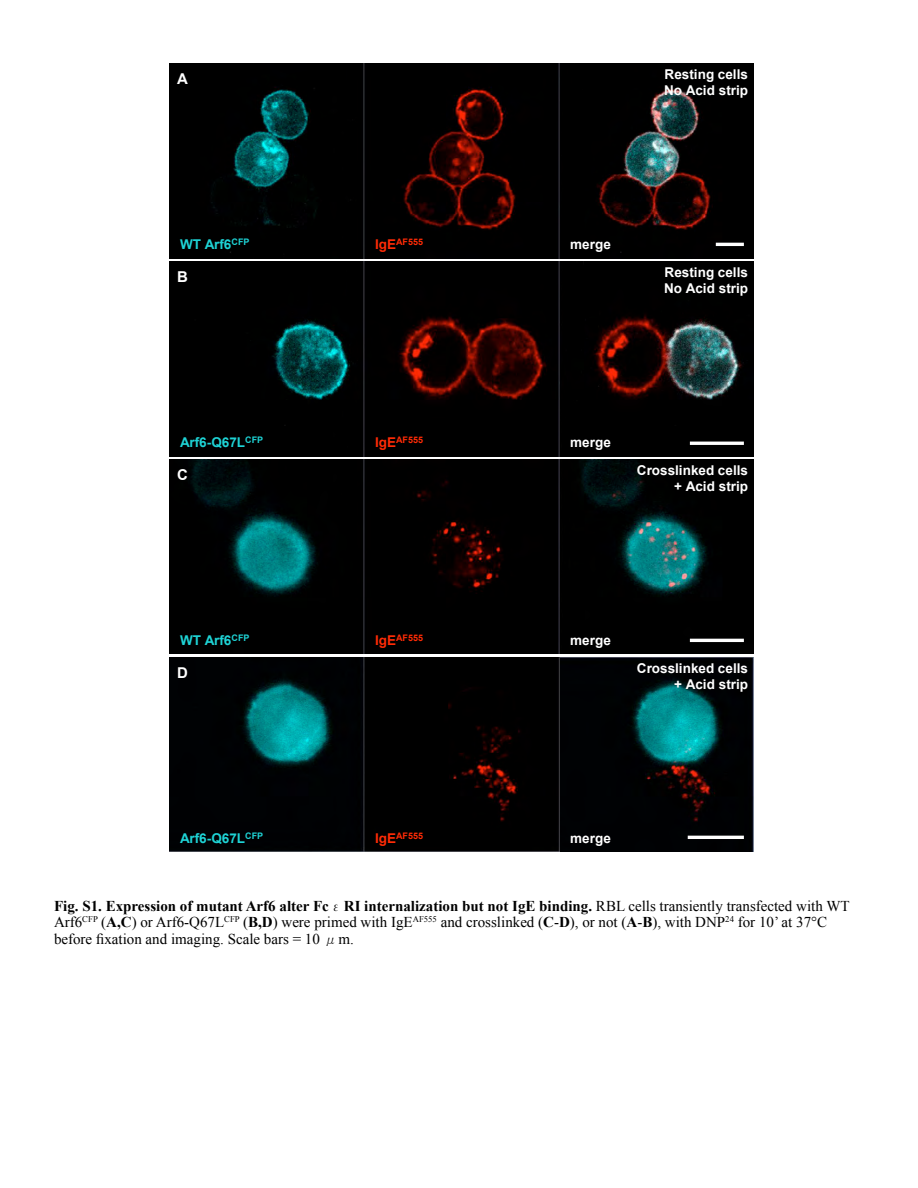
<style>
.page{position:relative;width:918px;height:1188px;background:#fff}
.page>*{position:absolute;margin:0;border:0;box-sizing:border-box;transform-origin:0 0}
.t1{font:15px/16.5px "Times New Roman";color:#000}
.t2{font:700 15px "Arial";color:#fff}
.t3{font:700 13.5px/16.2px "Arial";color:#fff}
.t4{font:700 13.5px "Arial";color:#1ed3d5}
.t5{font:700 9px "Arial";letter-spacing:.005em;color:#ff2b06}
.s1{font-size:13.5px}
.s2{font-weight:700}
.s3{font-family:"MS Mincho"}
</style>
<div class="page">
<img style="left:169px;top:658px;width:584px;height:194px">
<img style="left:169px;top:64px;width:584px;height:194px">
<img style="left:169px;top:262px;width:584px;height:194px">
<img style="left:169px;top:460px;width:584px;height:194px">
<hr style="left:716px;top:243px;width:28px;height:3px;background:#fff">
<hr style="left:690px;top:442px;width:54px;height:3px;background:#fff">
<hr style="left:690px;top:639px;width:54px;height:3px;background:#fff">
<hr style="left:688px;top:836px;width:56px;height:3px;background:#fff">
<p class="t2" style="left:177px;top:68px;width:12px">A</p>
<p class="t3" style="left:664px;top:66px;width:85px">Resting cells<br>No Acid strip</p>
<p class="t4" style="left:180px;top:236px;width:71px">WT Arf6<sup>CFP</sup></p>
<p class="t5" style="left:375px;top:236px;width:49px"><span class="s1">IgE</span>AF555</p>
<p class="t3" style="left:570px;top:237px;width:42px">merge</p>
<p class="t2" style="left:177px;top:267px;width:12px">B</p>
<p class="t3" style="left:664px;top:264px;width:85px">Resting cells<br>No Acid strip</p>
<p class="t4" style="left:180px;top:434px;width:85px">Arf6-Q67L<sup>CFP</sup></p>
<p class="t5" style="left:375px;top:434px;width:50px"><span class="s1">IgE</span>AF555</p>
<p class="t3" style="left:570px;top:435px;width:42px">merge</p>
<p class="t2" style="left:177px;top:465px;width:12px">C</p>
<p class="t3" style="left:637px;top:462px;width:113px;text-align:right">Crosslinked cells + Acid strip</p>
<p class="t4" style="left:180px;top:632px;width:71px">WT Arf6<sup>CFP</sup></p>
<p class="t5" style="left:375px;top:632px;width:50px"><span class="s1">IgE</span>AF555</p>
<p class="t3" style="left:570px;top:633px;width:42px">merge</p>
<p class="t2" style="left:177px;top:663px;width:12px">D</p>
<p class="t3" style="left:637px;top:661px;width:113px;text-align:right">Crosslinked cells + Acid strip</p>
<p class="t4" style="left:180px;top:830px;width:85px">Arf6-Q67L<sup>CFP</sup></p>
<p class="t5" style="left:375px;top:830px;width:50px"><span class="s1">IgE</span>AF555</p>
<p class="t3" style="left:570px;top:831px;width:42px">merge</p>
<p class="t1" style="left:54px;top:897px;width:797px"><span class="s2">Fig. S1. Expression of mutant Arf6 alter Fc</span><span class="s3">ε</span><span class="s2">RI internalization but not IgE binding.</span> RBL cells transiently transfected with WT<br>Arf6<sup>CFP</sup> (<span class="s2">A,C</span>) or Arf6-Q67L<sup>CFP</sup> (<span class="s2">B,D</span>) were primed with IgE<sup>AF555</sup> and crosslinked (<span class="s2">C</span>-<span class="s2">D</span>), or not (<span class="s2">A</span>-<span class="s2">B</span>), with DNP<sup>24</sup> for 10’ at 37°C before fixation and imaging. Scale bars = 10 <span class="s3">μ</span>m.</p>
</div>
